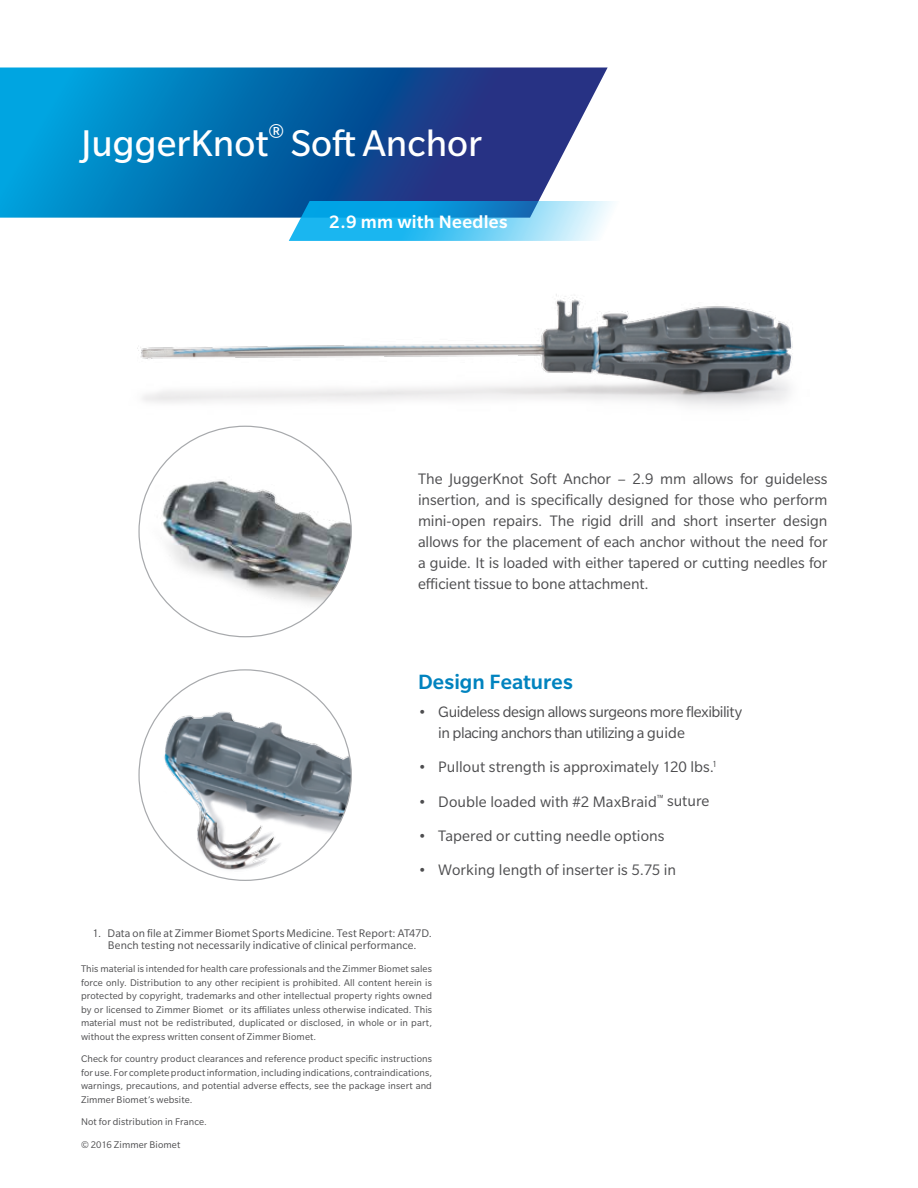
<style>
.page{position:relative;width:918px;height:1188px;background:#fff}
.page>*{position:absolute;margin:0;border:0;box-sizing:border-box;transform-origin:0 0}
.t1{font:40.5px "Slate Pro";color:#fff}
.t2{font:500 22.5px "Slate Pro";letter-spacing:.005em;color:#0083bf}
.t3{font:500 19.5px "Slate Pro";letter-spacing:.015em;color:#fff}
.t4{font:16.5px/21px "Slate Pro";color:#4d4d4f;text-align:justify}
.t5{font:16.5px/21px "Slate Pro";letter-spacing:-.025em;color:#4d4d4f}
.t6{font:12px/12.8px "Slate Pro";letter-spacing:.01em;color:#4d4d4f;text-align:center}
.t7{font:10.5px/13.5px "Slate Pro";letter-spacing:.01em;color:#4d4d4f;text-align:justify}
</style>
<div class="page">
<img style="left:137px;top:294px;width:656px;height:149px">
<img style="left:140px;top:459px;width:211px;height:175px">
<img style="left:140px;top:670px;width:211px;height:210px">
<svg style="left:0;top:68px;width:608px;height:150px;background:#186cad"></svg>
<svg style="left:289px;top:202px;width:324px;height:39px;background:#51bdea"></svg>
<h1 class="t1" style="left:81px;top:122px;width:403px">JuggerKnot<sup>®</sup> Soft Anchor</h1>
<h3 class="t3" style="left:329px;top:211px;width:180px">2.9 mm with Needles</h3>
<p class="t4" style="left:418px;top:469px;width:411px">The JuggerKnot Soft Anchor – 2.9 mm allows for guideless insertion, and is specifically designed for those who perform mini-open repairs. The rigid drill and short inserter design allows for the placement of each anchor without the need for a guide. It is loaded with either tapered or cutting needles for efficient tissue to bone attachment.</p>
<h2 class="t2" style="left:418px;top:670px;width:156px">Design Features</h2>
<h3 class="t5" style="left:438px;top:701px;width:305px;text-indent:-20px">• Guideless design allows surgeons more flexibility in placing anchors than utilizing a guide</h3>
<h3 class="t4" style="left:418px;top:756px;width:301px">• Pullout strength is approximately 120 lbs.<sup>1</sup></h3>
<h3 class="t4" style="left:418px;top:791px;width:293px">• Double loaded with #2 MaxBraid<sup>™</sup> suture</h3>
<h3 class="t4" style="left:418px;top:825px;width:248px">• Tapered or cutting needle options</h3>
<h3 class="t4" style="left:418px;top:859px;width:260px">• Working length of inserter is 5.75 in</h3>
<p class="t6" style="left:92px;top:927px;width:341px">1. Data on file at Zimmer Biomet Sports Medicine. Test Report: AT47D.<br>Bench testing not necessarily indicative of clinical performance.</p>
<p class="t7" style="left:81px;top:962px;width:353px">This material is intended for health care professionals and the Zimmer Biomet sales force only. Distribution to any other recipient is prohibited. All content herein is protected by copyright, trademarks and other intellectual property rights owned by or licensed to Zimmer Biomet or its affiliates unless otherwise indicated. This material must not be redistributed, duplicated or disclosed, in whole or in part, without the express written consent of Zimmer Biomet.</p>
<p class="t7" style="left:81px;top:1052px;width:353px">Check for country product clearances and reference product specific instructions for use. For complete product information, including indications, contraindications, warnings, precautions, and potential adverse effects, see the package insert and Zimmer Biomet’s website.</p>
<p class="t7" style="left:81px;top:1110px;width:127px;line-height:22.5px">Not for distribution in France. © 2016 Zimmer Biomet</p>
</div>
